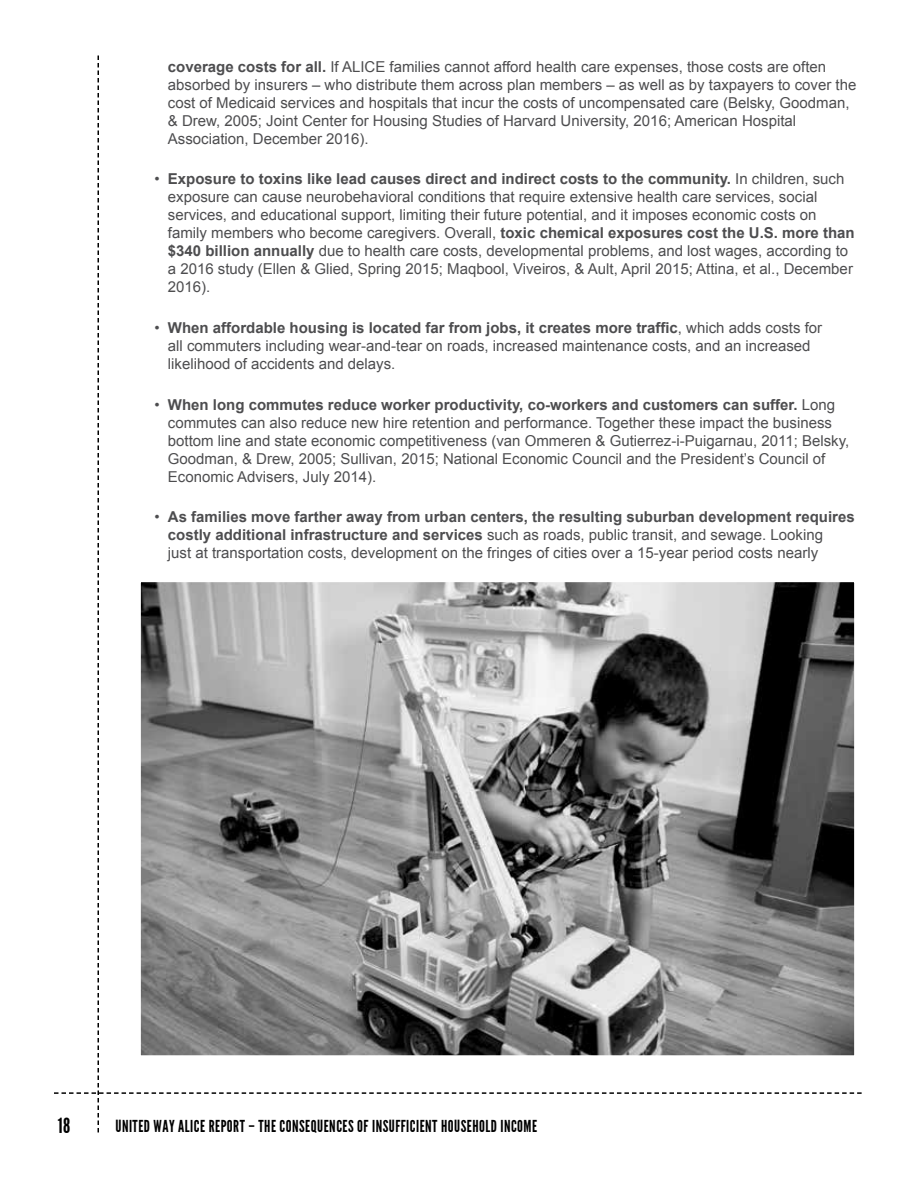
<style>
.page{position:relative;width:918px;height:1188px;background:#fff}
.page>*{position:absolute;margin:0;border:0;box-sizing:border-box;transform-origin:0 0}
.t1{font:21px "League Gothic";color:#000}
.t2{font:16.5px "League Gothic";letter-spacing:.03em;color:#000}
.t3{font:15px/18px "Arial";color:#4d4d4f}
.s1{font-weight:700}
</style>
<div class="page">
<img style="left:142px;top:583px;width:711px;height:471px">
<div style="left:132px;top:573px;width:731px;height:491px;border:9px solid #fff"></div>
<p class="t3" style="left:168px;top:58px;width:690px"><span class="s1">coverage costs for all.</span> If ALICE families cannot afford health care expenses, those costs are often absorbed by insurers – who distribute them across plan members – as well as by taxpayers to cover the cost of Medicaid services and hospitals that incur the costs of uncompensated care (Belsky, Goodman, &amp; Drew, 2005; Joint Center for Housing Studies of Harvard University, 2016; American Hospital Association, December 2016).</p>
<p class="t3" style="left:168px;top:170px;width:688px;text-indent:-14px">• <span class="s1">Exposure to toxins like lead causes direct and indirect costs to the community.</span> In children, such exposure can cause neurobehavioral conditions that require extensive health care services, social services, and educational support, limiting their future potential, and it imposes economic costs on family members who become caregivers. Overall, <span class="s1">toxic chemical exposures cost the U.S. more than $340 billion annually</span> due to health care costs, developmental problems, and lost wages, according to a 2016 study (Ellen &amp; Glied, Spring 2015; Maqbool, Viveiros, &amp; Ault, April 2015; Attina, et al., December 2016).</p>
<p class="t3" style="left:168px;top:319px;width:656px;text-indent:-14px">• <span class="s1">When affordable housing is located far from jobs, it creates more traffic</span>, which adds costs for all commuters including wear-and-tear on roads, increased maintenance costs, and an increased likelihood of accidents and delays.</p>
<p class="t3" style="left:168px;top:396px;width:683px;text-indent:-14px">• <span class="s1">When long commutes reduce worker productivity, co-workers and customers can suffer.</span> Long commutes can also reduce new hire retention and performance. Together these impact the business bottom line and state economic competitiveness (van Ommeren &amp; Gutierrez-i-Puigarnau, 2011; Belsky, Goodman, &amp; Drew, 2005; Sullivan, 2015; National Economic Council and the President’s Council of Economic Advisers, July 2014).</p>
<p class="t3" style="left:168px;top:508px;width:688px;text-indent:-14px">• <span class="s1">As families move farther away from urban centers, the resulting suburban development requires costly additional infrastructure and services</span> such as roads, public transit, and sewage. Looking<br>just at transportation costs, development on the fringes of cities over a 15-year period costs nearly</p>
<h1 class="t1" style="left:58px;top:1114px;width:14px">18</h1>
<p class="t2" style="left:116px;top:1117px;width:423px">UNITED WAY ALICE REPORT – THE CONSEQUENCES OF INSUFFICIENT HOUSEHOLD INCOME</p>
</div>
